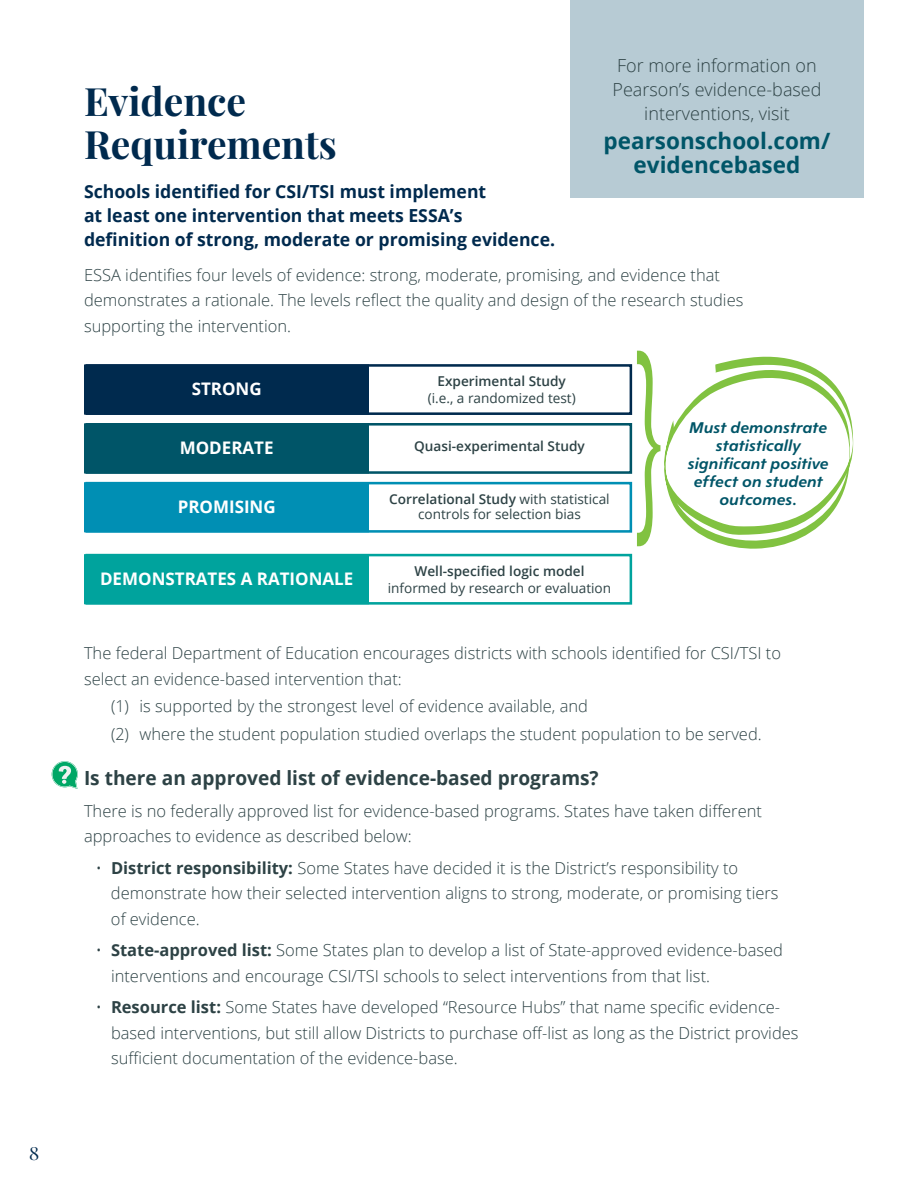
<style>
.page{position:relative;width:918px;height:1188px;background:#fff}
.page>*{position:absolute;margin:0;border:0;box-sizing:border-box;transform-origin:0 0}
.t1{font:700 39px/43.5px "Playfair Display";color:#002a4e}
.t2{font:700 22.5px/24px "Open Sans";color:#005568;text-align:center}
.t3{font:700 19.5px "Open Sans";color:#2d4245}
.t4{font:700 18px/24px "Open Sans";color:#002a4e}
.t5{font:300 18px/24px "Open Sans";color:#2d4245;text-align:center}
.t6{font:18px "Playfair Display";color:#002a4e}
.t7{font:700 17.25px "Open Sans";color:#fff}
.t8{font:300 16.5px/25.5px "Open Sans";color:#2d4245}
.t9{font:italic 700 15px/18px "Heinemann School";letter-spacing:-.005em;color:#005568;text-align:center}
.t10{font:13.65px/14.9px "Open Sans";color:#2d4245;text-align:center}
.t11{font:600 13.65px "Open Sans";color:#2d4245}
.s1{font-weight:600}
.s2{font-weight:700}
</style>
<div class="page">
<div style="left:570px;top:0;width:294px;height:198px;background:#b7cbd4"></div>
<div style="left:85px;top:364px;width:547px;height:51px;background:#fff;border:3px solid #002a4e"></div>
<div style="left:84px;top:364px;width:285px;height:51px;background:#002a4e;border:2px solid #002a4e"></div>
<div style="left:85px;top:423px;width:547px;height:51px;background:#fff;border:3px solid #005568"></div>
<div style="left:84px;top:423px;width:285px;height:50px;background:#005568"></div>
<div style="left:85px;top:482px;width:547px;height:51px;background:#fff;border:3px solid #008fb4"></div>
<div style="left:84px;top:482px;width:285px;height:50px;background:#008fb4"></div>
<div style="left:85px;top:554px;width:547px;height:51px;background:#fff;border:3px solid #00a39d"></div>
<div style="left:84px;top:554px;width:285px;height:50px;background:#00a39d"></div>
<svg style="left:51px;top:761px;width:27px;height:28px"></svg>
<svg style="left:637px;top:351px;width:217px;height:198px"></svg>
<p class="t6" style="left:29px;top:1142px;width:12px">8</p>
<h1 class="t1" style="left:84px;top:79px;width:254px">Evidence<br>Requirements</h1>
<p class="t5" style="left:612px;top:53px;width:211px">For more information on<br>Pearson’s evidence-based interventions, visit</p>
<h2 class="t2" style="left:604px;top:128px;width:228px">pearsonschool.com/ evidencebased</h2>
<p class="t4" style="left:84px;top:179px;width:473px">Schools identified for CSI/TSI must implement<br>at least one intervention that meets ESSA’s<br>definition of strong, moderate or promising evidence.</p>
<p class="t8" style="left:84px;top:262px;width:661px">ESSA identifies four levels of evidence: strong, moderate, promising, and evidence that demonstrates a rationale. The levels reflect the quality and design of the research studies supporting the intervention.</p>
<p class="t7" style="left:192px;top:376px;width:72px">STRONG</p>
<p class="t11" style="left:438px;top:372px;width:130px">Experimental Study</p>
<p class="t10" style="left:428px;top:391px;width:150px">(i.e., a randomized test)</p>
<p class="t7" style="left:180px;top:435px;width:95px">MODERATE</p>
<p class="t11" style="left:414px;top:437px;width:172px">Quasi-experimental Study</p>
<p class="t7" style="left:178px;top:494px;width:100px">PROMISING</p>
<p class="t10" style="left:389px;top:491px;width:222px"><span class="s1">Correlational Study</span> with statistical controls for selection bias</p>
<p class="t7" style="left:100px;top:566px;width:255px">DEMONSTRATES A RATIONALE</p>
<p class="t11" style="left:414px;top:561px;width:171px">Well-specified logic model</p>
<p class="t10" style="left:388px;top:580px;width:225px">informed by research or evaluation</p>
<p class="t9" style="left:688px;top:419px;width:142px">Must demonstrate statistically significant positive effect on student outcomes.</p>
<p class="t8" style="left:84px;top:640px;width:699px">The federal Department of Education encourages districts with schools identified for CSI/TSI to select an evidence-based intervention that:</p>
<p class="t8" style="left:111px;top:691px;width:652px;line-height:28.5px">(1) is supported by the strongest level of evidence available, and<br>(2) where the student population studied overlaps the student population to be served.</p>
<p class="t3" style="left:84px;top:764px;width:516px">Is there an approved list of evidence-based programs?</p>
<p class="t8" style="left:84px;top:797px;width:680px">There is no federally approved list for evidence-based programs. States have taken different approaches to evidence as described below:</p>
<p class="t8" style="left:111px;top:854px;width:669px;text-indent:-15px">• <span class="s2">District responsibility:</span> Some States have decided it is the District’s responsibility to demonstrate how their selected intervention aligns to strong, moderate, or promising tiers of evidence.</p>
<p class="t8" style="left:111px;top:937px;width:674px;text-indent:-15px">• <span class="s2">State-approved list:</span> Some States plan to develop a list of State-approved evidence-based interventions and encourage CSI/TSI schools to select interventions from that list.</p>
<p class="t8" style="left:111px;top:994px;width:689px;text-indent:-15px">• <span class="s2">Resource list:</span> Some States have developed “Resource Hubs” that name specific evidence&shy;based interventions, but still allow Districts to purchase off-list as long as the District provides sufficient documentation of the evidence-base.</p>
</div>
